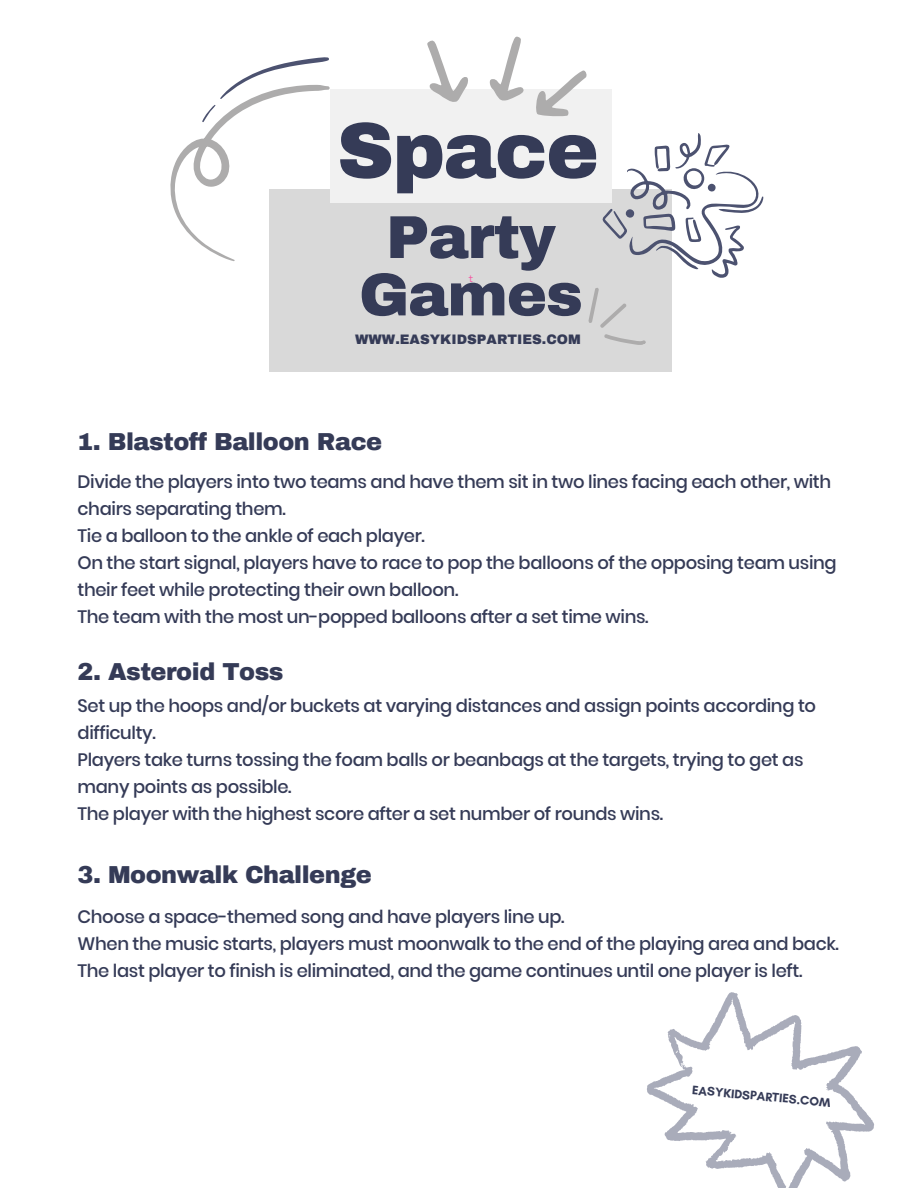
<style>
.page{position:relative;width:918px;height:1188px;background:#fff}
.page>*{position:absolute;margin:0;border:0;box-sizing:border-box;transform-origin:0 0}
.t1{font:900 79.2px "Archivo";letter-spacing:-.02em;color:#353b57}
.t2{font:900 60.6px/57.4px "Archivo";letter-spacing:-.02em;color:#353b57;text-align:center}
.t3{font:900 24px "Archivo";letter-spacing:-.02em;color:#353b57}
.t4{font:500 18px/27px "Poppins";letter-spacing:-.02em;color:#353b57}
.t5{font:900 13.5px "Archivo";color:#353b57}
.t6{font:700 12.45px "Glacial Indifference";color:#353b57}
.t7{font:9.45px "Space Mono";color:#f652a0}
</style>
<div class="page">
<div style="left:270px;top:189px;width:402px;height:183px;background:#d9d9d9"></div>
<div style="left:330px;top:89px;width:282px;height:114px;background:#f1f1f1"></div>
<svg style="left:170px;top:57px;width:160px;height:204px"></svg>
<svg style="left:588px;top:288px;width:58px;height:57px"></svg>
<svg style="left:647px;top:992px;width:227px;height:196px"></svg>
<svg style="left:602px;top:133px;width:161px;height:145px"></svg>
<svg style="left:536px;top:71px;width:51px;height:46px"></svg>
<svg style="left:427px;top:40px;width:41px;height:62px"></svg>
<svg style="left:489px;top:36px;width:35px;height:65px"></svg>
<h1 class="t1" style="left:337px;top:108px;width:264px">Space</h1>
<p class="t2" style="left:359px;top:209px;width:225px">Party<br>Games</p>
<p class="t7" style="left:468px;top:272px;width:7px">t</p>
<p class="t5" style="left:355px;top:332px;width:227px">WWW.EASYKIDSPARTIES.COM</p>
<h2 class="t3" style="left:77px;top:429px;width:306px">1. Blastoff Balloon Race</h2>
<p class="t4" style="left:78px;top:469px;width:761px">Divide the players into two teams and have them sit in two lines facing each other, with chairs separating them.<br>Tie a balloon to the ankle of each player.<br>On the start signal, players have to race to pop the balloons of the opposing team using their feet while protecting their own balloon.<br>The team with the most un-popped balloons after a set time wins.</p>
<p class="t3" style="left:78px;top:659px;width:208px">2. Asteroid Toss</p>
<h3 class="t4" style="left:78px;top:693px;width:740px">Set up the hoops and/or buckets at varying distances and assign points according to difficulty.<br>Players take turns tossing the foam balls or beanbags at the targets, trying to get as many points as possible.<br>The player with the highest score after a set number of rounds wins.</h3>
<h4 class="t3" style="left:78px;top:862px;width:296px">3. Moonwalk Challenge</h4>
<h3 class="t4" style="left:78px;top:903px;width:763px">Choose a space-themed song and have players line up.<br>When the music starts, players must moonwalk to the end of the playing area and back.<br>The last player to finish is eliminated, and the game continues until one player is left.</h3>
<p class="t6" style="left:693px;top:1083px;width:140px;rotate:5deg">EASYKIDSPARTIES.COM</p>
</div>
